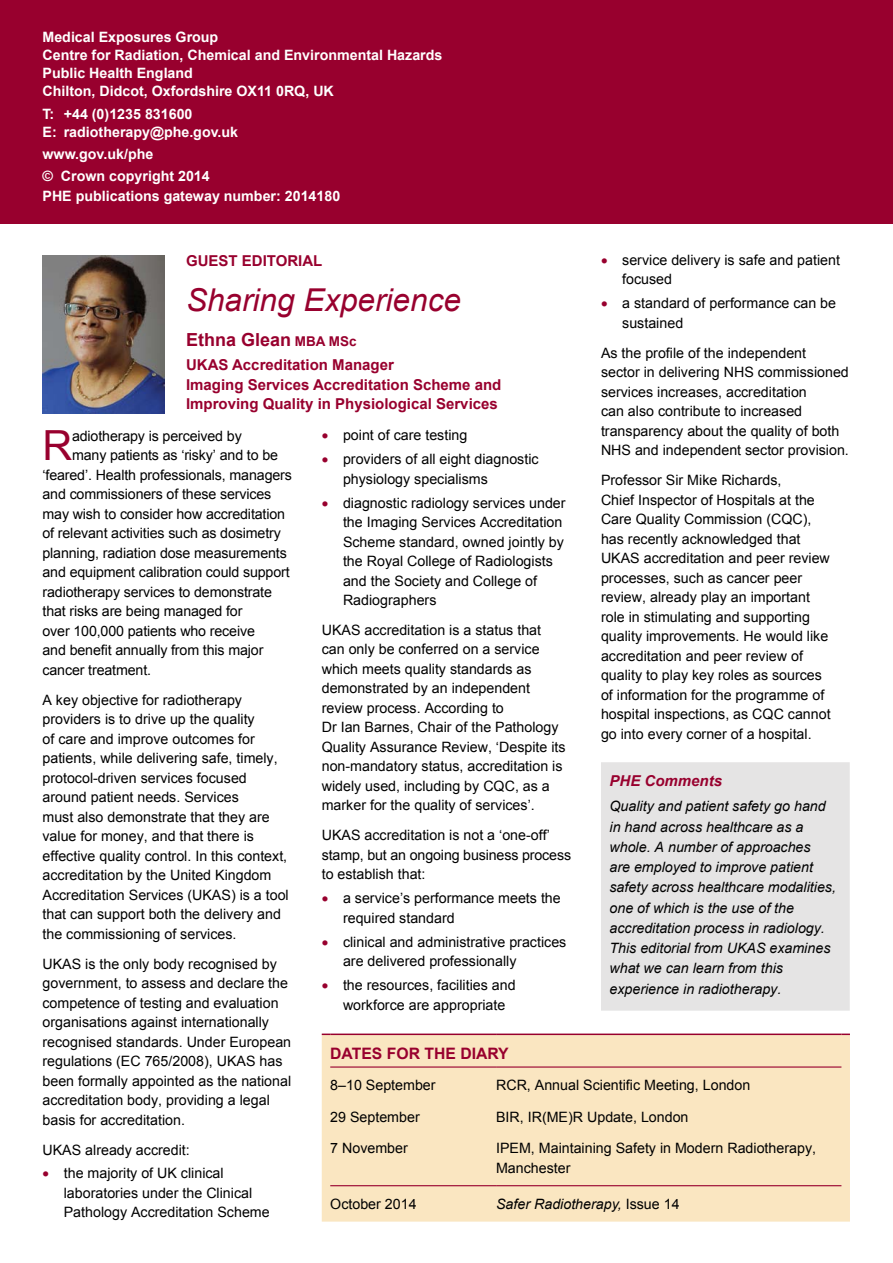
<style>
.page{position:relative;width:893px;height:1263px;background:#fff}
.page>*{position:absolute;margin:0;border:0;box-sizing:border-box;transform-origin:0 0}
.t1{font:41.55px "Arial";color:#98002e}
.t2{font:italic 31.5px "Arial";color:#98002e}
.t3{font:700 18px "Arial";color:#98002e}
.t4{font:700 15.75px "Arial";color:#98002e}
.t5{font:700 15px/19.5px "Arial";color:#98002e}
.t6{font:italic 700 15px "Arial";color:#98002e}
.t7{font:14.25px/19.5px "Arial";color:#000}
.t8{font:italic 14.25px/20.2px "Arial";color:#000}
.t9{font:700 14.25px/18px "Arial";color:#fff}
.s1{color:#98002e}
.s2{font-size:13.5px}
.s3{font-style:normal}
</style>
<div class="page">
<div style="left:0;top:0;width:893px;height:223px;background:#98002e"></div>
<img style="left:43px;top:255px;width:122px;height:158px">
<div style="left:322px;top:1035px;width:528px;height:186px;background:#fae6c1"></div>
<svg style="left:322px;top:1033px;width:8px;height:2px"></svg>
<hr style="left:330px;top:1033px;width:166px;height:2px;background:#98002e">
<hr style="left:496px;top:1033px;width:345px;height:2px;background:#98002e">
<svg style="left:841px;top:1033px;width:9px;height:2px"></svg>
<hr style="left:330px;top:1185px;width:166px;height:1px;background:#98002e">
<hr style="left:496px;top:1185px;width:345px;height:1px;background:#98002e">
<hr style="left:330px;top:1066px;width:166px;height:1px;background:#98002e">
<hr style="left:496px;top:1066px;width:345px;height:1px;background:#98002e">
<div style="left:601px;top:762px;width:249px;height:249px;background:#e5e4e4"></div>
<p class="t9" style="left:43px;top:29px;width:401px">Medical Exposures Group<br>Centre for Radiation, Chemical and Environmental Hazards Public Health England<br>Chilton, Didcot, Oxfordshire OX11 0RQ, UK</p>
<p class="t9" style="left:43px;top:105px;width:197px">T: +44 (0)1235 831600<br>E: radiotherapy@phe.gov.uk</p>
<p class="t9" style="left:43px;top:143px;width:169px;line-height:22.2px">www.gov.uk/phe<br>© Crown copyright 2014</p>
<p class="t9" style="left:43px;top:188px;width:299px">PHE publications gateway number: 2014180</p>
<p class="t7" style="left:622px;top:250px;width:219px;text-indent:-21px"><span class="s1">•</span> service delivery is safe and patient focused</p>
<p class="t7" style="left:622px;top:294px;width:215px;text-indent:-21px"><span class="s1">•</span> a standard of performance can be sustained</p>
<p class="t7" style="left:601px;top:343px;width:249px">As the profile of the independent<br>sector in delivering NHS commissioned services increases, accreditation<br>can also contribute to increased transparency about the quality of both NHS and independent sector provision.</p>
<p class="t7" style="left:601px;top:471px;width:231px">Professor Sir Mike Richards,<br>Chief Inspector of Hospitals at the Care Quality Commission (CQC), has recently acknowledged that UKAS accreditation and peer review processes, such as cancer peer review, already play an important role in stimulating and supporting quality improvements. He would like accreditation and peer review of quality to play key roles as sources of information for the programme of hospital inspections, as CQC cannot go into every corner of a hospital.</p>
<p class="t5" style="left:186px;top:251px;width:138px">GUEST EDITORIAL</p>
<h2 class="t2" style="left:186px;top:279px;width:276px">Sharing Experience</h2>
<p class="t3" style="left:186px;top:328px;width:172px">Ethna Glean <span class="s2">MBA MSc</span></p>
<p class="t5" style="left:186px;top:356px;width:317px">UKAS Accreditation Manager<br>Imaging Services Accreditation Scheme and<br>Improving Quality in Physiological Services</p>
<p class="t7" style="left:322px;top:425px;width:147px"><span class="s1">•</span> point of care testing</p>
<p class="t7" style="left:343px;top:449px;width:197px;text-indent:-21px"><span class="s1">•</span> providers of all eight diagnostic physiology specialisms</p>
<p class="t7" style="left:343px;top:493px;width:224px;text-indent:-21px"><span class="s1">•</span> diagnostic radiology services under the Imaging Services Accreditation<br>Scheme standard, owned jointly by the Royal College of Radiologists and the Society and College of<br>Radiographers</p>
<p class="t7" style="left:322px;top:620px;width:245px">UKAS accreditation is a status that can only be conferred on a service which meets quality standards as demonstrated by an independent review process. According to<br>Dr Ian Barnes, Chair of the Pathology Quality Assurance Review, ‘Despite its non-mandatory status, accreditation is widely used, including by CQC, as a marker for the quality of services’.</p>
<p class="t7" style="left:322px;top:826px;width:251px">UKAS accreditation is not a ‘one‑off’ stamp, but an ongoing business process to establish that:</p>
<p class="t7" style="left:343px;top:888px;width:219px;text-indent:-21px"><span class="s1">•</span> a service’s performance meets the required standard</p>
<p class="t7" style="left:343px;top:932px;width:225px;text-indent:-21px"><span class="s1">•</span> clinical and administrative practices are delivered professionally</p>
<p class="t7" style="left:343px;top:975px;width:174px;text-indent:-21px"><span class="s1">•</span> the resources, facilities and workforce are appropriate</p>
<h1 class="t1" style="left:43px;top:418px;width:31px">R</h1>
<p class="t7" style="left:72px;top:426px;width:171px">adiotherapy is perceived by</p>
<p class="t7" style="left:72px;top:446px;width:207px">many patients as ‘risky’ and to be</p>
<p class="t7" style="left:43px;top:465px;width:251px">‘feared’. Health professionals, managers</p>
<p class="t7" style="left:43px;top:485px;width:230px">and commissioners of these services</p>
<p class="t7" style="left:43px;top:504px;width:244px">may wish to consider how accreditation</p>
<p class="t7" style="left:43px;top:524px;width:240px">of relevant activities such as dosimetry</p>
<p class="t7" style="left:43px;top:543px;width:246px">planning, radiation dose measurements</p>
<p class="t7" style="left:43px;top:563px;width:249px">and equipment calibration could support</p>
<p class="t7" style="left:43px;top:582px;width:231px">radiotherapy services to demonstrate</p>
<p class="t7" style="left:43px;top:602px;width:201px">that risks are being managed for</p>
<p class="t7" style="left:43px;top:621px;width:214px">over 100,000 patients who receive</p>
<p class="t7" style="left:43px;top:641px;width:222px">and benefit annually from this major</p>
<p class="t7" style="left:43px;top:660px;width:110px">cancer treatment.</p>
<p class="t7" style="left:43px;top:690px;width:248px">A key objective for radiotherapy providers is to drive up the quality<br>of care and improve outcomes for patients, while delivering safe, timely, protocol-driven services focused around patient needs. Services<br>must also demonstrate that they are value for money, and that there is effective quality control. In this context, accreditation by the United Kingdom Accreditation Services (UKAS) is a tool that can support both the delivery and the commissioning of services.</p>
<p class="t7" style="left:43px;top:954px;width:250px">UKAS is the only body recognised by government, to assess and declare the competence of testing and evaluation organisations against internationally recognised standards. Under European regulations (EC 765/2008), UKAS has been formally appointed as the national accreditation body, providing a legal basis for accreditation.</p>
<p class="t7" style="left:43px;top:1140px;width:149px">UKAS already accredit:</p>
<p class="t7" style="left:64px;top:1164px;width:207px;text-indent:-21px"><span class="s1">•</span> the majority of UK clinical laboratories under the Clinical<br>Pathology Accreditation Scheme</p>
<p class="t6" style="left:609px;top:771px;width:114px">PHE Comments</p>
<p class="t8" style="left:609px;top:796px;width:228px">Quality and patient safety go hand in hand across healthcare as a whole. A number of approaches<br>are employed to improve patient safety across healthcare modalities, one of which is the use of the accreditation process in radiology.<br>This editorial from UKAS examines what we can learn from this experience in radiotherapy.</p>
<p class="t4" style="left:330px;top:1042px;width:180px">DATES FOR THE DIARY</p>
<p class="t7" style="left:330px;top:1075px;width:107px">8–10 September</p>
<p class="t7" style="left:496px;top:1075px;width:256px">RCR, Annual Scientific Meeting, London</p>
<p class="t7" style="left:330px;top:1107px;width:91px">29 September</p>
<p class="t7" style="left:496px;top:1107px;width:194px">BIR, IR(ME)R Update, London</p>
<p class="t7" style="left:330px;top:1139px;width:79px">7 November</p>
<p class="t7" style="left:496px;top:1139px;width:321px">IPEM, Maintaining Safety in Modern Radiotherapy,<br>Manchester</p>
<p class="t7" style="left:330px;top:1194px;width:88px">October 2014</p>
<p class="t8" style="left:496px;top:1194px;width:185px">Safer Radiotherapy, <span class="s3">Issue 14</span></p>
</div>
